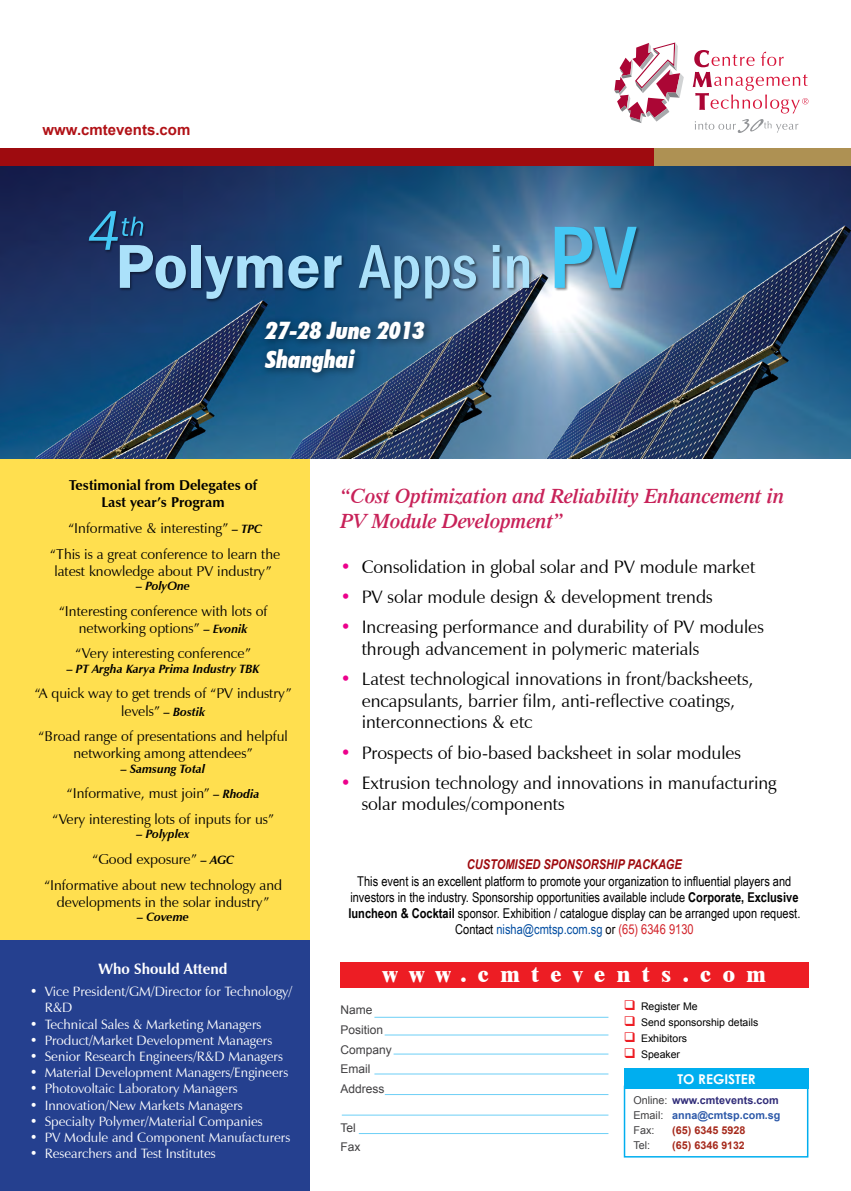
<style>
.page{position:relative;width:851px;height:1191px;background:#fff}
.page>*{position:absolute;margin:0;border:0;box-sizing:border-box;transform-origin:0 0}
.t1{font:italic 900 condensed 24px/28.8px "Futura BT";color:#fff}
.t2{font:800 22.5px "Dutch 801 BT";letter-spacing:.51em;color:#fff}
.t3{font:italic 600 21px/25.2px "Dutch 801 BT";color:#c82259}
.t4{font:18px/21.6px "Zapf Humanist 601 BT";color:#000}
.t5{font:700 15px "Arial";color:#b11116}
.t6{font:700 15px "Zapf Humanist 601 BT";color:#fff}
.t7{font:14.25px/25.7px "Zapf Humanist 601 BT";color:#000;text-align:center}
.t8{font:700 14.25px/17.1px "Zapf Humanist 601 BT";color:#000;text-align:center}
.t9{font:13.5px/16.2px "Zapf Humanist 601 BT";color:#fff}
.t10{font:13.5px/16.2px "Arial Narrow";color:#000;text-align:center}
.t11{font:italic 700 13.5px "Arial Narrow";color:#9e0b0f}
.t12{font:700 13.5px "Century Gothic";color:#fff}
.t13{font:italic 700 12px "Zapf Humanist 601 BT";color:#000}
.t14{font:12px/19.5px "Arial";color:#414042}
.t15{font:10.8px/15px "Arial";color:#414042}
.t16{font:700 10.8px "Arial";color:#a62a1c}
.t17{font:10.5px "Arial";color:#000}
.s1{font-weight:700;font-style:italic;font-size:12px}
.s2{color:#ec008c}
.s3{font-weight:700}
.s4{color:#034ea2}
.s5{color:#d2232a}
.s6{color:#ed1d24}
.s7{font-weight:700;color:#312d79}
.s8{font-weight:700;color:#2d59a9}
.s9{font-size:10.5px}
</style>
<div class="page">
<div style="left:0;top:459px;width:310px;height:482px;background:#ffdf4f"></div>
<img style="left:0;top:166px;width:850px;height:293px">
<div style="left:0;top:941px;width:310px;height:250px;background:#25408f"></div>
<div style="left:0;top:149px;width:654px;height:17px;background:#9e0b0f"></div>
<div style="left:654px;top:149px;width:196px;height:17px;background:#ae9153"></div>
<div style="left:623px;top:1085px;width:185px;height:72px;border:2px solid #00aeef"></div>
<div style="left:623px;top:1068px;width:185px;height:20px;background:#00aeef"></div>
<hr style="left:374px;top:1017px;width:234px;height:1px;background:#6dcff6">
<hr style="left:384px;top:1034px;width:224px;height:1px;background:#6dcff6">
<hr style="left:393px;top:1053px;width:215px;height:1px;background:#6dcff6">
<hr style="left:374px;top:1073px;width:234px;height:1px;background:#6dcff6">
<hr style="left:385px;top:1094px;width:223px;height:1px;background:#6dcff6">
<hr style="left:342px;top:1114px;width:266px;height:1px;background:#6dcff6">
<div style="left:340px;top:962px;width:468px;height:26px;background:#ed1d24"></div>
<hr style="left:359px;top:1133px;width:249px;height:1px;background:#6dcff6">
<svg style="left:614px;top:43px;width:69px;height:80px"></svg>
<svg style="left:692px;top:50px;width:116px;height:63px"></svg>
<svg style="left:695px;top:119px;width:103px;height:14px"></svg>
<img style="left:87px;top:209px;width:554px;height:95px">
<div style="left:192px;top:245px;width:9px;height:43px;background:#abe1fa"></div>
<svg style="left:205px;top:255px;width:77px;height:44px;background:#5985aa"></svg>
<svg style="left:288px;top:255px;width:30px;height:33px"></svg>
<svg style="left:324px;top:255px;width:17px;height:33px"></svg>
<svg style="left:359px;top:245px;width:60px;height:53px;background:#5687aa"></svg>
<svg style="left:425px;top:255px;width:51px;height:43px;background:#709cba"></svg>
<svg style="left:492px;top:245px;width:7px;height:43px"></svg>
<svg style="left:507px;top:255px;width:22px;height:33px"></svg>
<svg style="left:554px;top:227px;width:82px;height:61px;background:#5fabcd"></svg>
<svg style="left:89px;top:211px;width:97px;height:77px;background:#3a5b86"></svg>
<div style="left:258px;top:315px;width:175px;height:66px;background:#000;opacity:.5"></div>
<p class="t5" style="left:43px;top:120px;width:149px">www.cmtevents.com</p>
<h1 class="t1" style="left:266px;top:316px;width:160px">27-28 June 2013<br>Shanghai</h1>
<p class="t8" style="left:69px;top:476px;width:190px">Testimonial from Delegates of<br>Last year’s Program</p>
<p class="t7" style="left:50px;top:515px;width:232px">“Informative &amp; interesting” <span class="s1">– TPC<br></span>“This is a great conference to learn the</p>
<p class="t7" style="left:54px;top:558px;width:219px">latest knowledge about PV industry”</p>
<p class="t13" style="left:136px;top:578px;width:55px">– PolyOne</p>
<p class="t7" style="left:59px;top:602px;width:210px;line-height:17.1px">“Interesting conference with lots of networking options” <span class="s1">– Evonik</span></p>
<p class="t7" style="left:75px;top:640px;width:177px">“Very interesting conference”</p>
<p class="t13" style="left:67px;top:661px;width:194px">– PT Argha Karya Prima Industry TBK</p>
<p class="t7" style="left:34px;top:685px;width:259px;line-height:17.1px">“A quick way to get trends of “PV industry” levels” <span class="s1">– Bostik</span></p>
<p class="t7" style="left:38px;top:727px;width:251px;line-height:17.1px">“Broad range of presentations and helpful networking among attendees”</p>
<p class="t13" style="left:121px;top:761px;width:86px">– Samsung Total</p>
<p class="t7" style="left:52px;top:780px;width:223px">“Informative, must join” <span class="s1">– Rhodia </span>“Very interesting lots of inputs for us”</p>
<p class="t13" style="left:137px;top:827px;width:54px">– Polyplex</p>
<p class="t7" style="left:44px;top:846px;width:240px">“Good exposure” <span class="s1">– AGC<br></span>“Informative about new technology and</p>
<p class="t7" style="left:57px;top:889px;width:214px">developments in the solar industry”</p>
<p class="t13" style="left:137px;top:909px;width:53px">– Coveme</p>
<p class="t6" style="left:99px;top:959px;width:130px">Who Should Attend</p>
<p class="t9" style="left:45px;top:983px;width:249px;text-indent:-15px">• Vice President/GM/Director for Technology/<br>R&amp;D</p>
<p class="t9" style="left:30px;top:1016px;width:233px">• Technical Sales &amp; Marketing Managers</p>
<p class="t9" style="left:30px;top:1032px;width:244px">• Product/Market Development Managers</p>
<p class="t9" style="left:30px;top:1048px;width:254px">• Senior Research Engineers/R&amp;D Managers</p>
<p class="t9" style="left:30px;top:1064px;width:260px">• Material Development Managers/Engineers</p>
<p class="t9" style="left:30px;top:1080px;width:209px">• Photovoltaic Laboratory Managers</p>
<p class="t9" style="left:30px;top:1097px;width:214px">• Innovation/New Markets Managers</p>
<p class="t9" style="left:30px;top:1113px;width:234px">• Specialty Polymer/Material Companies</p>
<p class="t9" style="left:30px;top:1129px;width:262px">• PV Module and Component Manufacturers</p>
<p class="t9" style="left:30px;top:1145px;width:187px">• Researchers and Test Institutes</p>
<h3 class="t3" style="left:340px;top:483px;width:445px">“Cost Optimization and Reliability Enhancement in<br>PV Module Development”</h3>
<p class="t4" style="left:340px;top:556px;width:416px"><span class="s2">•</span> Consolidation in global solar and PV module market</p>
<p class="t4" style="left:340px;top:586px;width:373px"><span class="s2">•</span> PV solar module design &amp; development trends</p>
<p class="t4" style="left:361px;top:616px;width:403px;text-indent:-21px"><span class="s2">•</span> Increasing performance and durability of PV modules through advancement in polymeric materials</p>
<p class="t4" style="left:361px;top:668px;width:393px;text-indent:-21px"><span class="s2">•</span> Latest technological innovations in front/backsheets, encapsulants, barrier film, anti-reflective coatings, interconnections &amp; etc</p>
<p class="t4" style="left:340px;top:741px;width:402px"><span class="s2">•</span> Prospects of bio-based backsheet in solar modules</p>
<p class="t4" style="left:361px;top:771px;width:416px;text-indent:-21px"><span class="s2">•</span> Extrusion technology and innovations in manufacturing solar modules/components</p>
<p class="t11" style="left:467px;top:854px;width:217px">CUSTOMISED SPONSORSHIP PACKAGE</p>
<p class="t10" style="left:348px;top:872px;width:453px">This event is an excellent platform to promote your organization to influential players and investors in the industry. Sponsorship opportunities available include <span class="s3">Corporate, Exclusive luncheon &amp; Cocktail</span> sponsor. Exhibition / catalogue display can be arranged upon request.<br>Contact <span class="s4">nisha@cmtsp.com.sg</span> or <span class="s5">(65) 6346 9130</span></p>
<h2 class="t2" style="left:383px;top:959px;width:384px">www.cmtevents.com</h2>
<p class="t14" style="left:340px;top:1000px;width:53px">Name<br>Position<br>Company<br>Email<br>Address</p>
<p class="t14" style="left:340px;top:1117px;width:22px">Tel<br>Fax</p>
<p class="t17" style="left:624px;top:999px;width:75px"><span class="s6">❑</span> Register Me</p>
<p class="t17" style="left:624px;top:1015px;width:136px"><span class="s6">❑</span> Send sponsorship details</p>
<p class="t17" style="left:624px;top:1031px;width:65px"><span class="s6">❑</span> Exhibitors</p>
<p class="t17" style="left:624px;top:1047px;width:58px"><span class="s6">❑</span> Speaker</p>
<p class="t12" style="left:677px;top:1068px;width:80px">TO REGISTER</p>
<p class="t15" style="left:633px;top:1092px;width:149px">Online: <span class="s7">www.cmtevents.com<br></span>Email: <span class="s8">anna@cmtsp.com.sg<br></span>Fax:</p>
<p class="t16" style="left:672px;top:1123px;width:75px">(65) 6345 5928</p>
<p class="t15" style="left:633px;top:1137px;width:18px">Tel:</p>
<p class="t16" style="left:672px;top:1138px;width:74px">(65) 6346 <span class="s9">9132</span></p>
</div>
